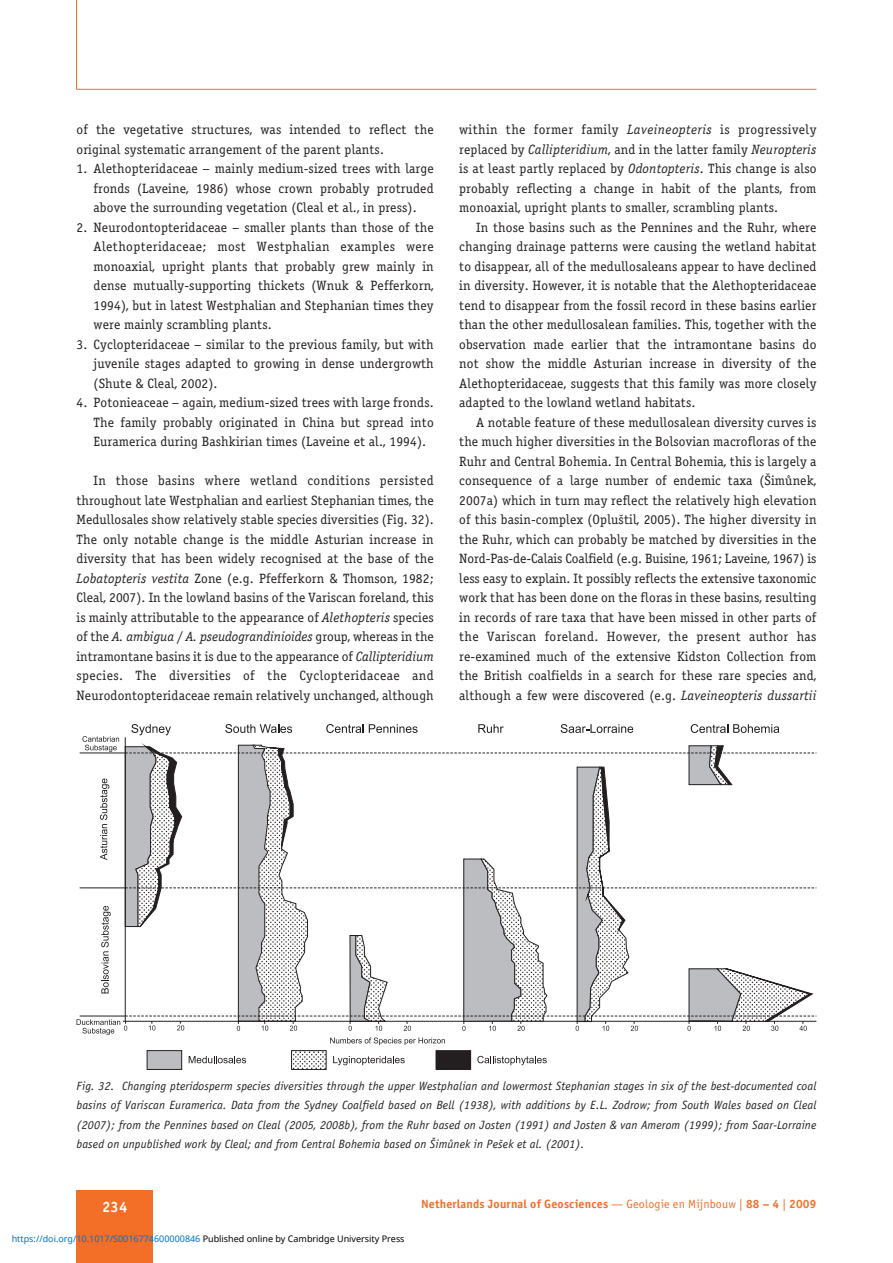
<style>
.page{position:relative;width:893px;height:1263px;background:#fff}
.page>*{position:absolute;margin:0;border:0;box-sizing:border-box;transform-origin:0 0}
.t1{font:15px "Officina Sans Bold ITC";color:#fff}
.t2{font:13.5px/19.5px "Officina Serif Book ITC";letter-spacing:.01em;color:#231f20;text-align:justify}
.t3{font:italic 12px/19.5px "Officina Sans Book ITC";letter-spacing:.01em;color:#231f20;text-align:justify}
.t4{font:12px "Officina Sans Bold ITC";letter-spacing:.015em;color:#f36e26}
.t5{font:9px "Noto Sans";color:#0172cf}
.s1{font-style:italic}
.s2{font-family:"Officina Sans Book ITC"}
.s3{color:#000}
</style>
<div class="page">
<div style="left:77px;top:1191px;width:76px;height:72px;background:#f36e26"></div>
<hr style="left:77px;top:89px;width:739px;height:1px;background:#f36e26">
<hr style="left:76px;top:0;width:1px;height:89px;background:#f36e26">
<div style="left:147px;top:1050px;width:35px;height:19px;background:#bcbdc0"></div>
<div style="left:147px;top:1050px;width:35px;height:20px;border:1px solid #231f20"></div>
<img style="left:293px;top:1052px;width:31px;height:16px">
<div style="left:291px;top:1050px;width:35px;height:20px;border:1px solid #231f20"></div>
<div style="left:436px;top:1050px;width:35px;height:19px;background:#231f20"></div>
<div style="left:436px;top:1050px;width:35px;height:20px;border:1px solid #231f20"></div>
<svg style="left:189px;top:1056px;width:57px;height:7px"></svg>
<svg style="left:333px;top:1056px;width:72px;height:9px"></svg>
<svg style="left:477px;top:1056px;width:70px;height:9px"></svg>
<svg style="left:77px;top:724px;width:739px;height:321px"></svg>
<p class="t2" style="left:77px;top:121px;width:359px">of the vegetative structures, was intended to reflect the original systematic arrangement of the parent plants.</p>
<p class="t2" style="left:94px;top:160px;width:342px;text-indent:-17px">1. Alethopteridaceae – mainly medium-sized trees with large fronds (Laveine, 1986) whose crown probably protruded above the surrounding vegetation (Cleal et al., in press).</p>
<p class="t2" style="left:94px;top:219px;width:342px;text-indent:-17px">2. Neurodontopteridaceae – smaller plants than those of the Alethopteridaceae; most Westphalian examples were monoaxial, upright plants that probably grew mainly in dense mutually-supporting thickets (Wnuk &amp; Pefferkorn, 1994), but in latest Westphalian and Stephanian times they were mainly scrambling plants.</p>
<p class="t2" style="left:94px;top:336px;width:342px;text-indent:-17px">3. Cyclopteridaceae – similar to the previous family, but with juvenile stages adapted to growing in dense undergrowth (Shute &amp; Cleal, 2002).</p>
<p class="t2" style="left:94px;top:394px;width:342px;text-indent:-17px">4. Potonieaceae – again, medium-sized trees with large fronds.<br>The family probably originated in China but spread into Euramerica during Bashkirian times (Laveine et al., 1994).</p>
<p class="t2" style="left:77px;top:472px;width:359px;text-indent:17px">In those basins where wetland conditions persisted throughout late Westphalian and earliest Stephanian times, the Medullosales show relatively stable species diversities (Fig. 32).<br>The only notable change is the middle Asturian increase in diversity that has been widely recognised at the base of the <span class="s1">Lobatopteris vestita</span> Zone (e.g. Pfefferkorn &amp; Thomson, 1982; Cleal, 2007). In the lowland basins of the Variscan foreland, this is mainly attributable to the appearance of <span class="s1">Alethopteris</span> species of the <span class="s1">A. ambigua</span> / <span class="s1">A. pseudograndinioides</span> group, whereas in the intramontane basins it is due to the appearance of <span class="s1">Callipteridium </span>species. The diversities of the Cyclopteridaceae and Neurodontopteridaceae remain relatively unchanged, although</p>
<p class="t2" style="left:459px;top:121px;width:359px">within the former family <span class="s1">Laveineopteris</span> is progressively replaced by <span class="s1">Callipteridium</span>, and in the latter family <span class="s1">Neuropteris </span>is at least partly replaced by <span class="s1">Odontopteris</span>. This change is also probably reflecting a change in habit of the plants, from monoaxial, upright plants to smaller, scrambling plants.</p>
<p class="t2" style="left:459px;top:219px;width:359px;text-indent:17px">In those basins such as the Pennines and the Ruhr, where changing drainage patterns were causing the wetland habitat to disappear, all of the medullosaleans appear to have declined in diversity. However, it is notable that the Alethopteridaceae tend to disappear from the fossil record in these basins earlier than the other medullosalean families. This, together with the observation made earlier that the intramontane basins do not show the middle Asturian increase in diversity of the Alethopteridaceae, suggests that this family was more closely adapted to the lowland wetland habitats.</p>
<p class="t2" style="left:459px;top:414px;width:359px;text-indent:17px">A notable feature of these medullosalean diversity curves is the much higher diversities in the Bolsovian macrofloras of the Ruhr and Central Bohemia. In Central Bohemia, this is largely a consequence of a large number of endemic taxa (Šimůnek, 2007a) which in turn may reflect the relatively high elevation of this basin-complex (Opluštil, 2005). The higher diversity in the Ruhr, which can probably be matched by diversities in the Nord-Pas-de-Calais Coalfield (e.g. Buisine, 1961; Laveine, 1967) is less easy to explain. It possibly reflects the extensive taxonomic work that has been done on the floras in these basins, resulting in records of rare taxa that have been missed in other parts of the Variscan foreland. However, the present author has re-examined much of the extensive Kidston Collection from the British coalfields in a search for these rare species and, although a few were discovered (e.g. <span class="s1">Laveineopteris dussartii</span></p>
<p class="t3" style="left:77px;top:1077px;width:741px">Fig. 32. Changing pteridosperm species diversities through the upper Westphalian and lowermost Stephanian stages in six of the best-documented coal basins of Variscan Euramerica. Data from the Sydney Coalfield based on Bell (1938), with additions by E.L. Zodrow; from South Wales based on Cleal (2007); from the Pennines based on Cleal (2005, 2008b), from the Ruhr based on Josten (1991) and Josten &amp; van Amerom (1999); from Saar-Lorraine based on unpublished work by Cleal; and from Central Bohemia based on Šimůnek in Pešek et al. (2001).</p>
<p class="t1" style="left:102px;top:1201px;width:27px">234</p>
<p class="t4" style="left:421px;top:1199px;width:397px">Netherlands Journal of Geosciences <span class="s2">— Geologie en Mijnbouw |</span> 88 – 4 <span class="s2">|</span> 2009</p>
<p class="t5" style="left:12px;top:1232px;width:394px">https://doi.org/10.1017/S0016774600000846 <span class="s3">Published online by Cambridge University Press</span></p>
</div>
